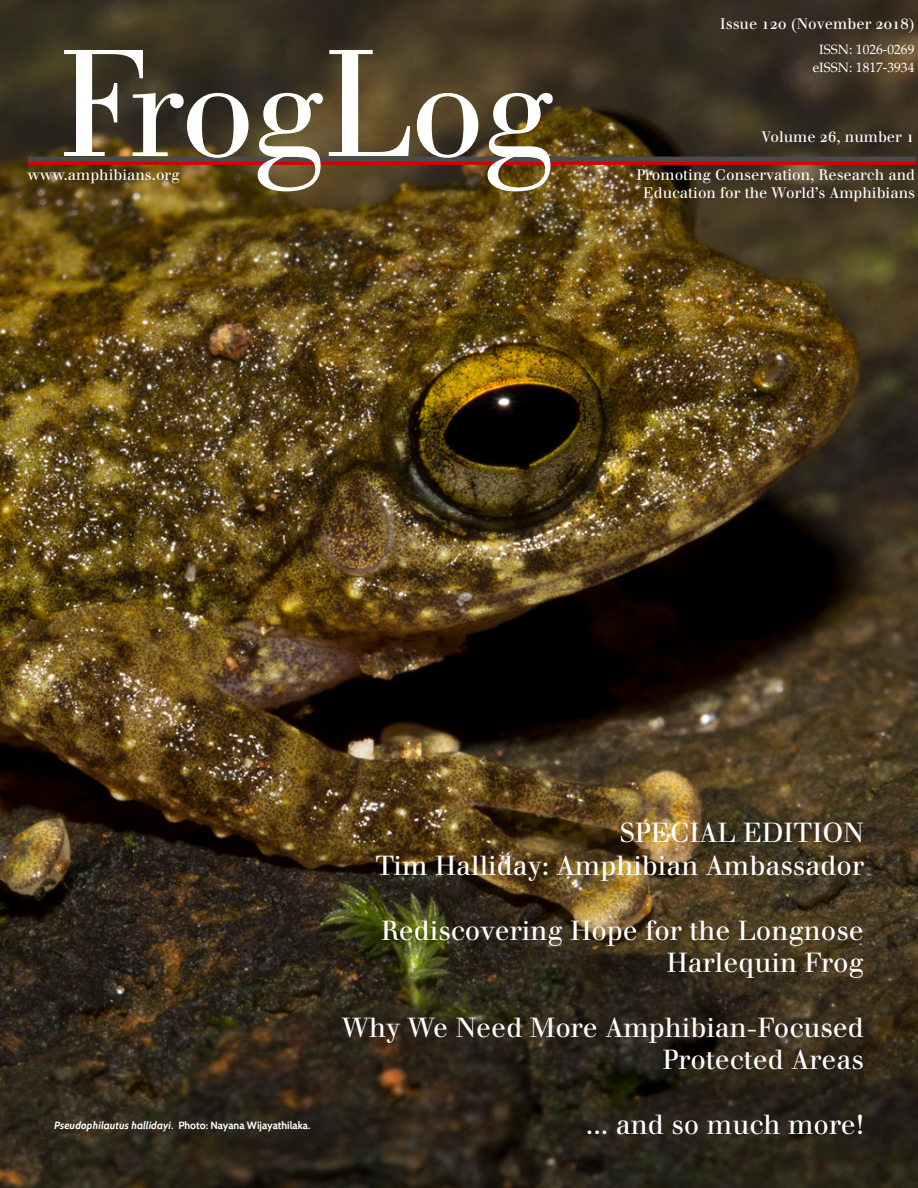
<style>
.page{position:relative;width:918px;height:1188px;background:#fff}
.page>*{position:absolute;margin:0;border:0;box-sizing:border-box;transform-origin:0 0}
.t1{font:161.25px "Bodoni BT";color:#fff}
.t2{font:27px/32.4px "Justus Oldstyle";color:#fff;text-align:right}
.t3{font:15px/18px "Justus Oldstyle";color:#fff;text-align:center}
.t4{font:13.5px/18px "Palatino";color:#fff;text-align:center}
.t5{font:700 10.5px "Cabin";color:#fff}
.s1{font-style:italic}
</style>
<div class="page">
<img style="left:0;top:0;width:918px;height:1188px">
<svg style="left:28px;top:157px;width:889px;height:5px;background:#4e484a"></svg>
<hr style="left:28px;top:162px;width:889px;height:3px;background:#d40000">
<h1 class="t1" style="left:57px;top:4px;width:498px">FrogLog</h1>
<p class="t3" style="left:27px;top:166px;width:154px">www.amphibians.org</p>
<p class="t3" style="left:720px;top:15px;width:196px">Issue 120 (November 2018)</p>
<p class="t4" style="left:813px;top:40px;width:103px">ISSN: 1026-0269 eISSN: 1817-3934</p>
<p class="t3" style="left:762px;top:128px;width:154px">Volume 26, number 1</p>
<p class="t3" style="left:636px;top:165px;width:280px">Promoting Conservation, Research and<br>Education for the World’s Amphibians</p>
<p class="t5" style="left:54px;top:1119px;width:258px"><span class="s1">Pseudophilautus hallidayi</span>. Photo: Nayana Wijayathilaka.</p>
<p class="t2" style="left:376px;top:817px;width:490px">SPECIAL EDITION<br>Tim Halliday: Amphibian Ambassador</p>
<p class="t2" style="left:381px;top:914px;width:484px">Rediscovering Hope for the Longnose<br>Harlequin Frog</p>
<p class="t2" style="left:342px;top:1011px;width:523px">Why We Need More Amphibian-Focused<br>Protected Areas</p>
<p class="t2" style="left:586px;top:1108px;width:280px">... and so much more!</p>
</div>
